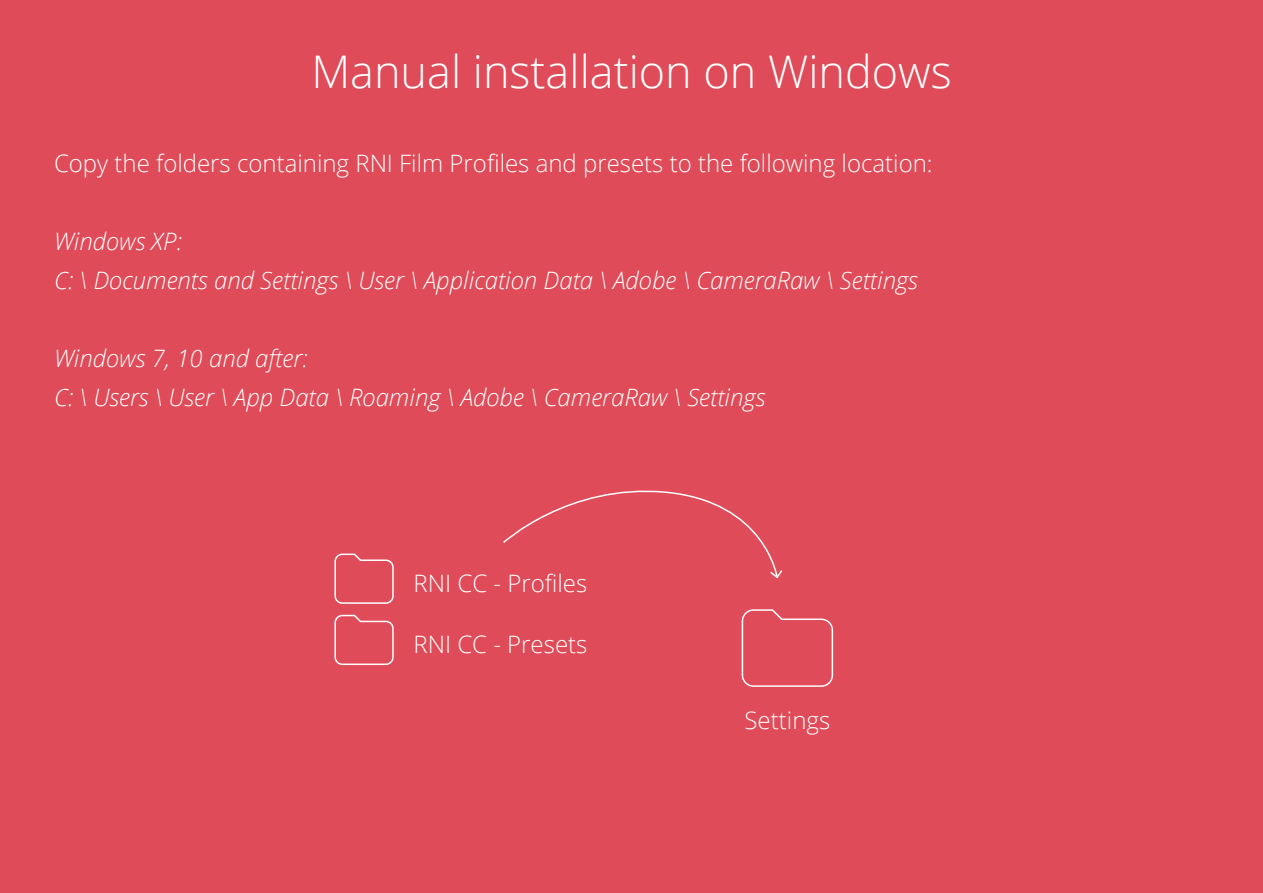
<style>
.page{position:relative;width:1263px;height:893px;background:#df4b58}
.page>*{position:absolute;margin:0;border:0;box-sizing:border-box;transform-origin:0 0}
.t1{font:300 45px "Open Sans";color:#fff}
.t2{font:italic 300 24px/39px "Open Sans";color:#fff}
.t3{font:300 24px "Open Sans";color:#fff}
</style>
<div class="page">
<svg style="left:741px;top:609px;width:93px;height:78px"></svg>
<svg style="left:334px;top:553px;width:60px;height:51px"></svg>
<svg style="left:334px;top:614px;width:60px;height:51px"></svg>
<svg style="left:503px;top:490px;width:280px;height:89px"></svg>
<h1 class="t1" style="left:311px;top:41px;width:642px">Manual installation on Windows</h1>
<p class="t3" style="left:54px;top:147px;width:880px">Copy the folders containing RNI Film Profiles and presets to the following location:</p>
<p class="t2" style="left:54px;top:221px;width:865px">Windows XP:<br>C: \ Documents and Settings \ User \ Application Data \ Adobe \ CameraRaw \ Settings</p>
<p class="t2" style="left:54px;top:338px;width:713px">Windows 7, 10 and after:<br>C: \ Users \ User \ App Data \ Roaming \ Adobe \ CameraRaw \ Settings</p>
<p class="t3" style="left:414px;top:567px;width:175px">RNI CC - Profiles</p>
<p class="t3" style="left:414px;top:628px;width:175px">RNI CC - Presets</p>
<p class="t3" style="left:744px;top:704px;width:87px">Settings</p>
</div>
